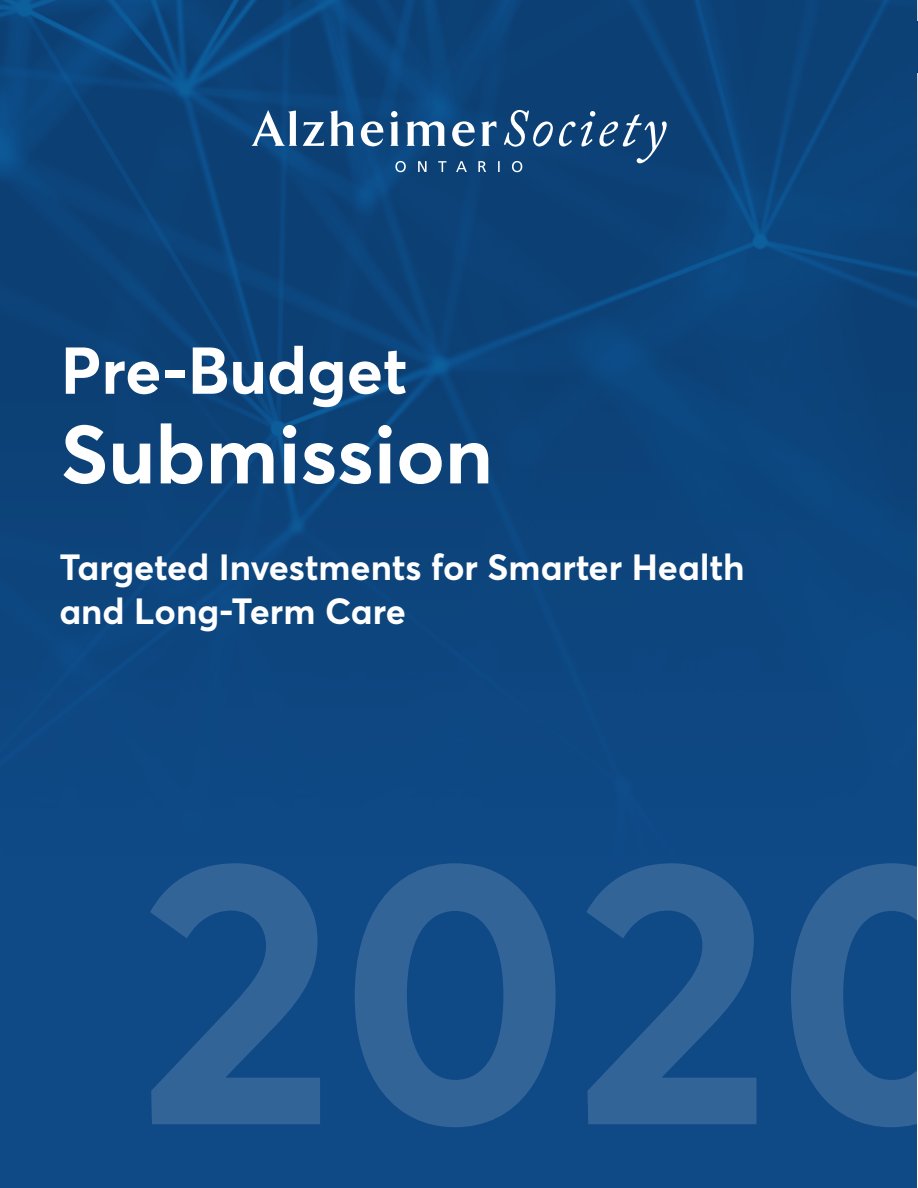
<style>
.page{position:relative;width:918px;height:1188px;background:#fff}
.page>*{position:absolute;margin:0;border:0;box-sizing:border-box;transform-origin:0 0}
.DB_Header{font:700 81.45px "Averta";color:#fff}
.DB_Header-2{font:700 65.25px "Averta";color:#fff}
.t1{font:700 36px/43.2px "Averta";color:#fff}
</style>
<div class="page">
<img style="left:0;top:0;width:918px;height:1188px">
<svg style="left:150px;top:863px;width:768px;height:264px;background:#1f568e"></svg>
<svg style="left:251px;top:110px;width:46px;height:36px"></svg>
<svg style="left:303px;top:122px;width:21px;height:24px"></svg>
<svg style="left:330px;top:110px;width:24px;height:36px"></svg>
<svg style="left:361px;top:121px;width:22px;height:25px"></svg>
<svg style="left:390px;top:111px;width:9px;height:35px"></svg>
<svg style="left:406px;top:121px;width:40px;height:25px"></svg>
<svg style="left:452px;top:121px;width:23px;height:25px"></svg>
<svg style="left:481px;top:121px;width:15px;height:25px"></svg>
<svg style="left:504px;top:110px;width:49px;height:37px"></svg>
<svg style="left:559px;top:111px;width:108px;height:52px;background:#305c89"></svg>
<svg style="left:395px;top:161px;width:127px;height:11px"></svg>
<p class="DB_Header-2" style="left:61px;top:329px;width:348px">Pre-Budget</p>
<p class="DB_Header" style="left:61px;top:403px;width:434px">Submission</p>
<p class="t1" style="left:59px;top:546px;width:687px">Targeted Investments for Smarter Health and Long-Term Care</p>
</div>
